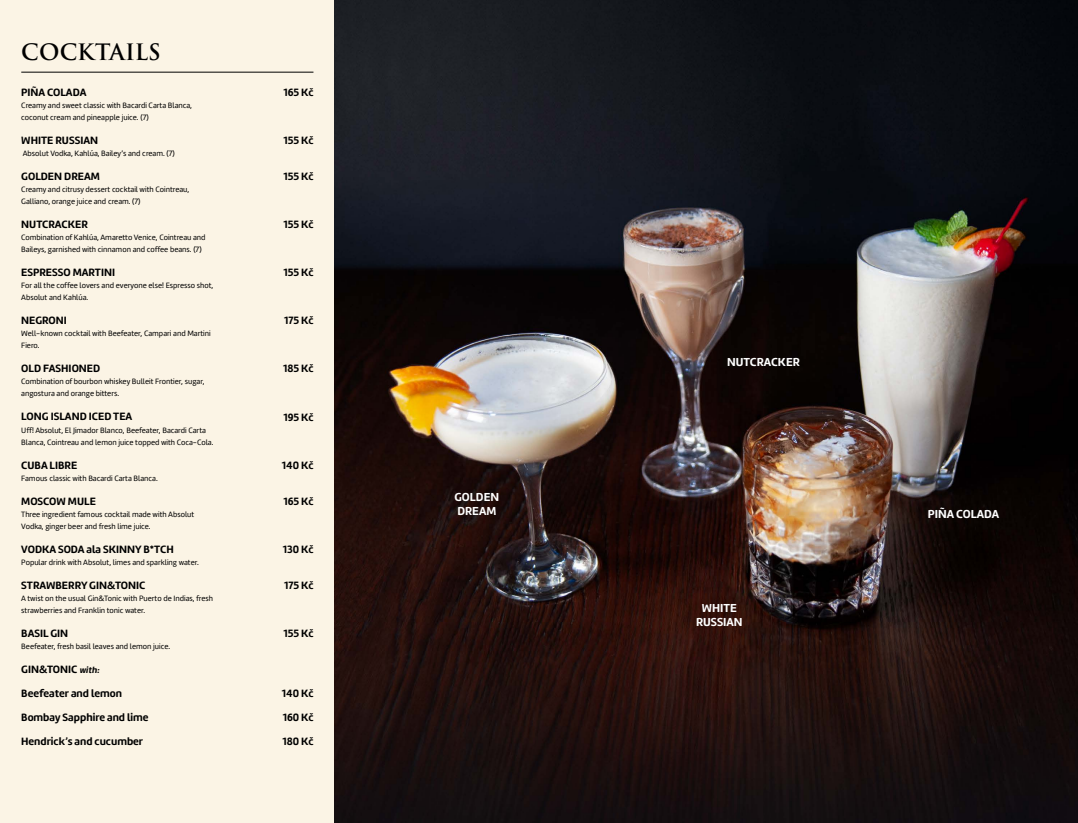
<style>
.page{position:relative;width:1078px;height:823px;background:#fff}
.page>*{position:absolute;margin:0;border:0;box-sizing:border-box;transform-origin:0 0}
.t1{font:600 22px "Trajan Pro 3";color:#000}
.t2{font:700 12px/14.4px "Amelia Rounded";color:#fff}
.t3{font:700 11px/24px "Amelia Rounded";color:#000}
.t4{font:8px/12px "Amelia Rounded Regular";color:#000}
.s1{font-size:9px}
</style>
<div class="page">
<div style="left:0;top:0;width:334px;height:822px;background:#fbf4e5"></div>
<hr style="left:21px;top:72px;width:292px;height:1px;background:#000">
<img style="left:334px;top:0;width:199px;height:822px">
<img style="left:533px;top:0;width:544px;height:822px">
<h1 class="t1" style="left:21px;top:36px;width:141px">COCKTAILS</h1>
<h3 class="t3" style="left:21px;top:80px;width:67px">PIÑA COLADA</h3>
<p class="t4" style="left:21px;top:99px;width:172px">Creamy and sweet classic with Bacardi Carta Blanca, coconut cream and pineapple juice. (7)</p>
<h3 class="t3" style="left:21px;top:128px;width:78px">WHITE RUSSIAN</h3>
<p class="t4" style="left:23px;top:147px;width:154px">Absolut Vodka, Kahlúa, Bailey’s and cream. (7)</p>
<h3 class="t3" style="left:21px;top:164px;width:80px">GOLDEN DREAM</h3>
<p class="t4" style="left:21px;top:183px;width:169px">Creamy and citrusy dessert cocktail with Cointreau,<br>Galliano, orange juice and cream. (7)</p>
<h3 class="t3" style="left:21px;top:212px;width:68px">NUTCRACKER</h3>
<p class="t4" style="left:21px;top:231px;width:186px">Combination of Kahlúa, Amaretto Venice, Cointreau and<br>Baileys, garnished with cinnamon and coffee beans. (7)</p>
<h3 class="t3" style="left:21px;top:260px;width:95px">ESPRESSO MARTINI</h3>
<p class="t4" style="left:21px;top:279px;width:193px">For all the coffee lovers and everyone else! Espresso shot,<br>Absolut and Kahlúa.</p>
<h3 class="t3" style="left:21px;top:308px;width:47px">NEGRONI</h3>
<p class="t4" style="left:21px;top:327px;width:191px">Well-known cocktail with Beefeater, Campari and Martini<br>Fiero.</p>
<h3 class="t3" style="left:21px;top:356px;width:80px">OLD FASHIONED</h3>
<p class="t4" style="left:21px;top:375px;width:185px">Combination of bourbon whiskey Bulleit Frontier, sugar, angostura and orange bitters.</p>
<h3 class="t3" style="left:21px;top:404px;width:112px">LONG ISLAND ICED TEA</h3>
<p class="t4" style="left:21px;top:423px;width:194px">Uff! Absolut, El Jimador Blanco, Beefeater, Bacardi Carta<br>Blanca, Cointreau and lemon juice topped with Coca-Cola.</p>
<h3 class="t3" style="left:21px;top:452px;width:57px">CUBA LIBRE</h3>
<p class="t4" style="left:21px;top:471px;width:138px">Famous classic with Bacardi Carta Blanca.</p>
<h3 class="t3" style="left:21px;top:488px;width:76px">MOSCOW MULE</h3>
<p class="t4" style="left:21px;top:507px;width:174px">Three ingredient famous cocktail made with Absolut<br>Vodka, ginger beer and fresh lime juice.</p>
<h3 class="t3" style="left:21px;top:536px;width:154px">VODKA SODA ala SKINNY B*TCH</h3>
<p class="t4" style="left:21px;top:555px;width:179px">Popular drink with Absolut, limes and sparkling water.</p>
<h3 class="t3" style="left:21px;top:572px;width:126px">STRAWBERRY GIN&amp;TONIC</h3>
<p class="t4" style="left:21px;top:591px;width:193px">A twist on the usual Gin&amp;Tonic with Puerto de Indias, fresh strawberries and Franklin tonic water.</p>
<h3 class="t3" style="left:21px;top:620px;width:48px">BASIL GIN</h3>
<p class="t4" style="left:21px;top:639px;width:150px">Beefeater, fresh basil leaves and lemon juice.</p>
<h3 class="t3" style="left:21px;top:656px;width:129px">GIN&amp;TONIC <span class="s1">with:<br></span>Beefeater and lemon<br>Bombay Sapphire and lime<br>Hendrick’s and cucumber</h3>
<h3 class="t3" style="left:283px;top:80px;width:32px">165 Kč</h3>
<h3 class="t3" style="left:283px;top:128px;width:31px">155 Kč</h3>
<h3 class="t3" style="left:283px;top:164px;width:31px">155 Kč</h3>
<h3 class="t3" style="left:283px;top:212px;width:31px">155 Kč</h3>
<h3 class="t3" style="left:283px;top:260px;width:31px">155 Kč</h3>
<h3 class="t3" style="left:284px;top:308px;width:31px">175 Kč</h3>
<h3 class="t3" style="left:283px;top:356px;width:32px">185 Kč</h3>
<h3 class="t3" style="left:283px;top:404px;width:32px">195 Kč</h3>
<h3 class="t3" style="left:282px;top:452px;width:33px">140 Kč</h3>
<h3 class="t3" style="left:283px;top:488px;width:32px">165 Kč</h3>
<h3 class="t3" style="left:283px;top:536px;width:32px">130 Kč</h3>
<h3 class="t3" style="left:284px;top:572px;width:31px">175 Kč</h3>
<h3 class="t3" style="left:283px;top:620px;width:31px">155 Kč</h3>
<h3 class="t3" style="left:282px;top:680px;width:33px;text-align:justify">140 Kč 160 Kč 180 Kč</h3>
<h2 class="t2" style="left:454px;top:489px;width:46px">GOLDEN<br>DREAM</h2>
<h2 class="t2" style="left:727px;top:354px;width:74px">NUTCRACKER</h2>
<h2 class="t2" style="left:696px;top:599px;width:48px;text-align:center">WHITE<br>RUSSIAN</h2>
<h2 class="t2" style="left:927px;top:506px;width:73px">PIÑA COLADA</h2>
</div>
